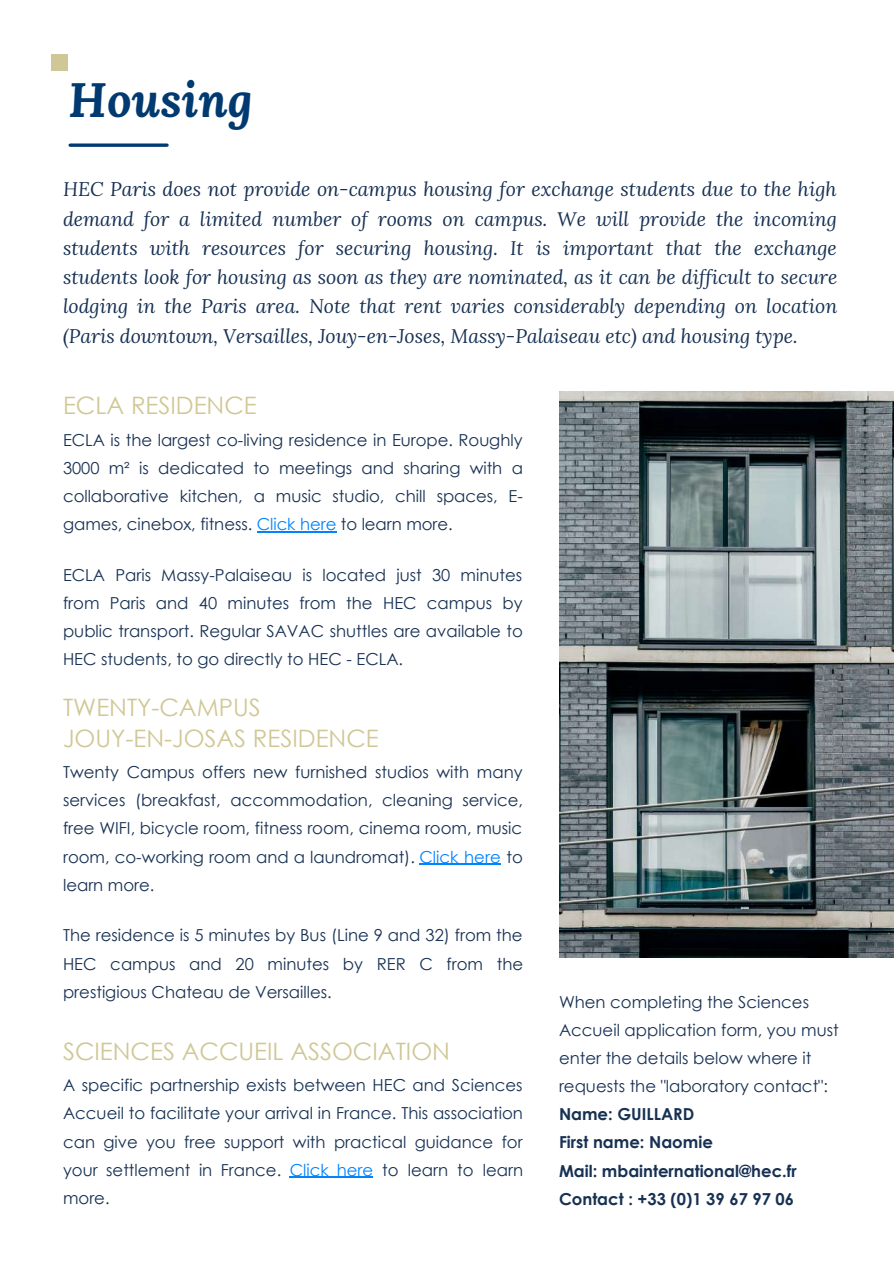
<style>
.page{position:relative;width:894px;height:1264px;background:#fff}
.page>*{position:absolute;margin:0;border:0;box-sizing:border-box;transform-origin:0 0}
.t1{font:italic 700 48px "Lora";color:#003a70}
.t2{font:24px/30.5px "Century Gothic";color:#d1c795}
.t3{font:24px "Century Gothic";color:#cfc795}
.t4{font:italic 19.5px/29.2px "Lora";color:#173153;text-align:justify}
.t5{font:16.5px/28.2px "Century Gothic";color:#173153;text-align:justify}
.t6{font:700 16.5px/28.2px "Century Gothic";color:#173153}
.s1{color:#0083fd}
</style>
<div class="page">
<hr style="left:257px;top:531px;width:79px;height:1px;background:#0083fd">
<hr style="left:419px;top:863px;width:81px;height:1px;background:#0083fd">
<hr style="left:290px;top:1176px;width:83px;height:1px;background:#0083fd">
<div style="left:51px;top:54px;width:17px;height:16px;background:#cfc795"></div>
<svg style="left:70px;top:143px;width:97px;height:4px"></svg>
<img style="left:559px;top:391px;width:334px;height:566px">
<h1 class="t1" style="left:68px;top:67px;width:186px">Housing</h1>
<p class="t4" style="left:63px;top:174px;width:775px">HEC Paris does not provide on-campus housing for exchange students due to the high demand for a limited number of rooms on campus. We will provide the incoming students with resources for securing housing. It is important that the exchange students look for housing as soon as they are nominated, as it can be difficult to secure lodging in the Paris area. Note that rent varies considerably depending on location (Paris downtown, Versailles, Jouy-en-Joses, Massy-Palaiseau etc) and housing type.</p>
<h2 class="t2" style="left:63px;top:389px;width:195px">ECLA RESIDENCE</h2>
<p class="t5" style="left:63px;top:425px;width:461px">ECLA is the largest co-living residence in Europe. Roughly 3000 m² is dedicated to meetings and sharing with a collaborative kitchen, a music studio, chill spaces, E&shy;games, cinebox, fitness. <span class="s1">Click here</span> to learn more.</p>
<p class="t5" style="left:63px;top:560px;width:461px">ECLA Paris Massy-Palaiseau is located just 30 minutes from Paris and 40 minutes from the HEC campus by public transport. Regular SAVAC shuttles are available to HEC students, to go directly to HEC - ECLA.</p>
<h2 class="t2" style="left:63px;top:691px;width:317px">TWENTY-CAMPUS<br>JOUY-EN-JOSAS RESIDENCE</h2>
<p class="t5" style="left:63px;top:757px;width:461px">Twenty Campus offers new furnished studios with many services (breakfast, accommodation, cleaning service, free WIFI, bicycle room, fitness room, cinema room, music room, co-working room and a laundromat). <span class="s1">Click here</span> to learn more.</p>
<p class="t5" style="left:63px;top:920px;width:461px">The residence is 5 minutes by Bus (Line 9 and 32) from the HEC campus and 20 minutes by RER C from the prestigious Chateau de Versailles.</p>
<h2 class="t3" style="left:63px;top:1035px;width:388px">SCIENCES ACCUEIL ASSOCIATION</h2>
<p class="t5" style="left:63px;top:1070px;width:461px">A specific partnership exists between HEC and Sciences Accueil to facilitate your arrival in France. This association can give you free support with practical guidance for your settlement in France. <span class="s1">Click here</span> to learn to learn more.</p>
<p class="t5" style="left:559px;top:986px;width:281px;text-align:left">When completing the Sciences Accueil application form, you must enter the details below where it requests the "laboratory contact":</p>
<p class="t6" style="left:559px;top:1099px;width:239px">Name: GUILLARD<br>First name: Naomie<br>Mail: mbainternational@hec.fr<br>Contact : +33 (0)1 39 67 97 06</p>
</div>
